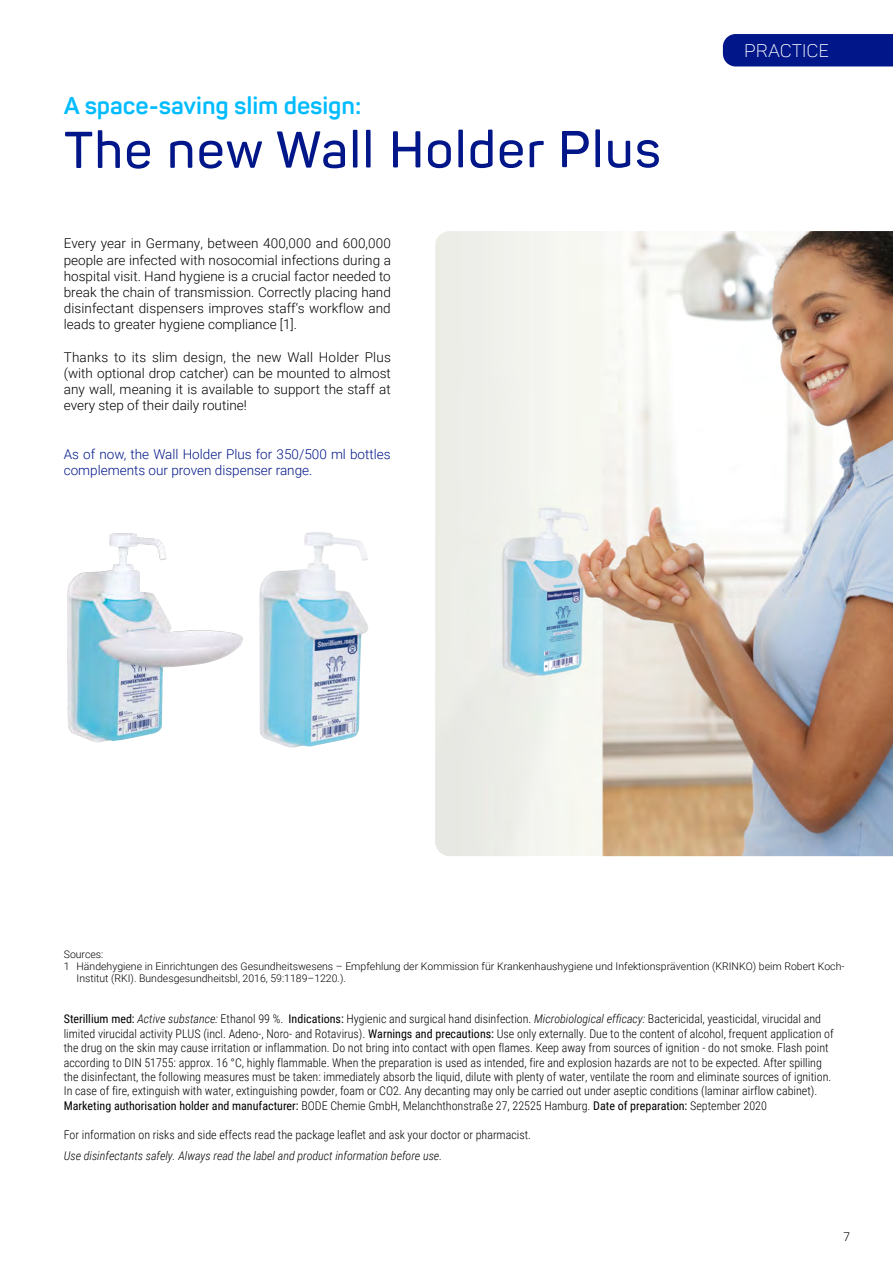
<style>
.page{position:relative;width:893px;height:1263px;background:#fff}
.page>*{position:absolute;margin:0;border:0;box-sizing:border-box;transform-origin:0 0}
.t1{font:600 51px "Panton";letter-spacing:.015em;color:#001689}
.t2{font:700 24px "Panton";letter-spacing:-.005em;color:#00bcff}
.t3{font:300 18px "Panton";color:#fff}
.t4{font:300 13.5px/16.2px "Roboto";color:#000;text-align:justify}
.t5{font:300 13.5px/16.2px "Roboto";color:#001689}
.t6{font:300 12px/14.4px "Roboto Condensed";color:#000}
.t7{font:italic 300 12px "Roboto Condensed";color:#000}
.t8{font:300 12px "Roboto";color:#000}
.t9{font:300 10.5px "Roboto";color:#000}
.s1{font-weight:400}
.s2{font-style:italic}
</style>
<div class="page">
<div style="left:723px;top:34px;width:170px;height:32px;background:#001689"></div>
<img style="left:259px;top:532px;width:56px;height:214px">
<img style="left:67px;top:533px;width:57px;height:202px">
<img style="left:435px;top:231px;width:458px;height:625px">
<h2 class="t2" style="left:64px;top:90px;width:299px">A space-saving slim design:</h2>
<h1 class="t1" style="left:64px;top:118px;width:599px">The new Wall Holder Plus</h1>
<p class="t4" style="left:64px;top:235px;width:329px">Every year in Germany, between 400,000 and 600,000 people are infected with nosocomial infections during a hospital visit. Hand hygiene is a crucial factor needed to break the chain of transmission. Correctly placing hand disinfectant dispensers improves staff‘s workflow and leads to greater hygiene compliance [1].</p>
<p class="t4" style="left:64px;top:348px;width:329px">Thanks to its slim design, the new Wall Holder Plus (with optional drop catcher) can be mounted to almost any wall, meaning it is available to support the staff at every step of their daily routine!</p>
<p class="t5" style="left:64px;top:446px;width:328px">As of now, the Wall Holder Plus for 350/500 ml bottles complements our proven dispenser range.</p>
<h3 class="t3" style="left:744px;top:40px;width:86px">PRACTICE</h3>
<p class="t9" style="left:64px;top:947px;width:41px">Sources:</p>
<p class="t9" style="left:64px;top:959px;width:782px">1 Händehygiene in Einrichtungen des Gesundheitswesens – Empfehlung der Kommission für Krankenhaushygiene und Infektionsprävention (KRINKO) beim Robert Koch-</p>
<p class="t9" style="left:77px;top:971px;width:271px">Institut (RKI). Bundesgesundheitsbl, 2016, 59:1189–1220.).</p>
<p class="t6" style="left:64px;top:1011px;width:771px"><span class="s1">Sterillium med:</span> <span class="s2">Active substance:</span> Ethanol 99 %. <span class="s1">Indications:</span> Hygienic and surgical hand disinfection. <span class="s2">Microbiological efficacy:</span> Bactericidal, yeasticidal, virucidal and limited virucidal activity PLUS (incl. Adeno-, Noro- and Rotavirus). <span class="s1">Warnings and precautions:</span> Use only externally. Due to the content of alcohol, frequent application of the drug on the skin may cause irritation or inflammation. Do not bring into contact with open flames. Keep away from sources of ignition - do not smoke. Flash point according to DIN 51755: approx. 16 °C, highly flammable. When the preparation is used as intended, fire and explosion hazards are not to be expected. After spilling the disinfectant, the following measures must be taken: immediately absorb the liquid, dilute with plenty of water, ventilate the room and eliminate sources of ignition.<br>In case of fire, extinguish with water, extinguishing powder, foam or CO2. Any decanting may only be carried out under aseptic conditions (laminar airflow cabinet).<br><span class="s1">Marketing authorisation holder and manufacturer:</span> BODE Chemie GmbH, Melanchthonstraße 27, 22525 Hamburg. <span class="s1">Date of preparation:</span> September 2020</p>
<p class="t6" style="left:64px;top:1127px;width:469px">For information on risks and side effects read the package leaflet and ask your doctor or pharmacist.</p>
<p class="t7" style="left:64px;top:1147px;width:380px">Use disinfectants safely. Always read the label and product information before use.</p>
<p class="t8" style="left:844px;top:1228px;width:8px">7</p>
</div>
